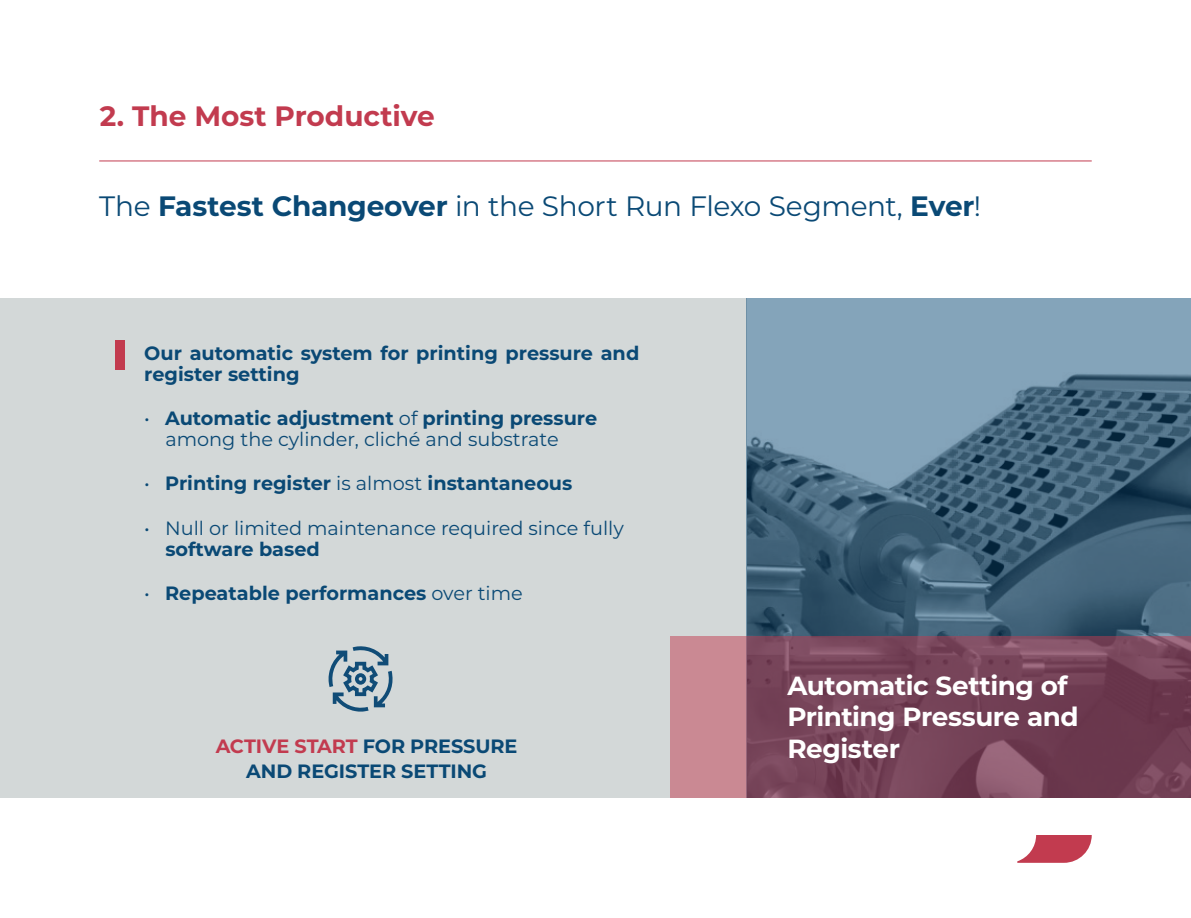
<style>
.page{position:relative;width:1191px;height:918px;background:#fff}
.page>*{position:absolute;margin:0;border:0;box-sizing:border-box;transform-origin:0 0}
.t1{font:28px "Montserrat";letter-spacing:-.015em;color:#0a4975}
.t2{font:700 28px "Montserrat";color:#c23b4f}
.t3{font:700 26.25px/31.5px "Montserrat";letter-spacing:-.02em;color:#fff}
.t4{font:700 19.25px/21px "Montserrat";color:#0a4975}
.t5{font:19.25px/21px "Montserrat";color:#0a4975}
.t6{font:700 19.25px "Montserrat";letter-spacing:-.005em;color:#c23b4f}
.s1{font-weight:700}
.s2{font-weight:400}
.s3{color:#0a4975}
</style>
<div class="page">
<div style="left:0;top:298px;width:1191px;height:499px;background:#d3d8d8"></div>
<hr style="left:99px;top:160px;width:992px;height:1px;background:#c23b4f">
<svg style="left:746px;top:298px;width:445px;height:338px"></svg>
<svg style="left:670px;top:636px;width:521px;height:161px;fill:#774459"></svg>
<div style="left:115px;top:340px;width:9px;height:30px;background:#c23b4f"></div>
<svg style="left:328px;top:646px;width:65px;height:65px"></svg>
<svg style="left:1017px;top:835px;width:74px;height:28px"></svg>
<p class="t2" style="left:100px;top:96px;width:336px">2. The Most Productive</p>
<p class="t1" style="left:99px;top:187px;width:883px">The <span class="s1">Fastest Changeover</span> in the Short Run Flexo Segment, <span class="s1">Ever</span>!</p>
<p class="t4" style="left:144px;top:342px;width:496px">Our automatic system for printing pressure and register setting</p>
<p class="t5" style="left:165px;top:407px;width:433px;text-indent:-21px">• <span class="s1">Automatic adjustment</span> of <span class="s1">printing pressure </span>among the cylinder, cliché and substrate</p>
<p class="t4" style="left:144px;top:472px;width:429px"><span class="s2">•</span> Printing register <span class="s2">is almost</span> instantaneous</p>
<p class="t5" style="left:165px;top:516px;width:460px;text-indent:-21px">• Null or limited maintenance required since fully <span class="s1">software based</span></p>
<p class="t4" style="left:144px;top:581px;width:380px"><span class="s2">•</span> Repeatable performances <span class="s2">over time</span></p>
<p class="t6" style="left:216px;top:733px;width:303px">ACTIVE START <span class="s3">FOR PRESSURE</span></p>
<p class="t4" style="left:246px;top:759px;width:242px">AND REGISTER SETTING</p>
<p class="t3" style="left:787px;top:668px;width:293px">Automatic Setting of<br>Printing Pressure and<br>Register</p>
</div>
